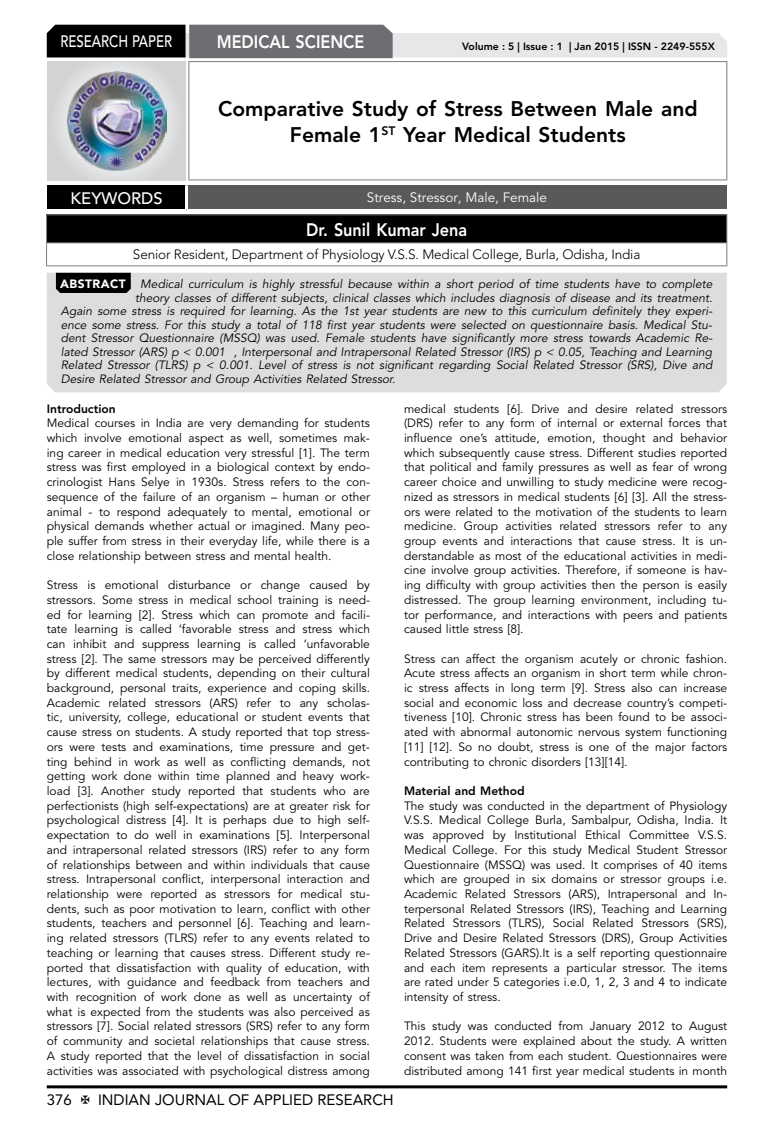
<style>
.page{position:relative;width:774px;height:1136px;background:#fff}
.page>*{position:absolute;margin:0;border:0;box-sizing:border-box;transform-origin:0 0}
.t1{font:800 21px/26.2px "Avenir LT Std";color:#000;text-align:center}
.t2{font:800 18px "Avenir LT Std";color:#fff;scale:.9 1}
.t3{font:500 16.5px "Avenir LT Std";color:#fff;scale:.8 1}
.t4{font:500 16.5px "Avenir LT Std";color:#fff}
.t5{font:15px "Avenir LT Std";color:#000}
.t6{font:300 13.5px "Avenir LT Std";letter-spacing:-.01em;color:#000}
.t7{font:13.5px "Avenir LT Std";color:#fff}
.t8{font:12px/14.7px "Avenir LT Std";color:#000;text-align:justify}
.t9{font:italic 12px "Avenir LT Std";color:#000}
.t10{font:800 12px "Avenir LT Std";color:#000}
.t11{font:800 10.5px "Avenir LT Std";color:#000}
.s1{font-weight:900;font-style:normal;color:#fff}
</style>
<div class="page">
<hr style="left:47px;top:1085px;width:680px;height:3px;background:#000">
<div style="left:48px;top:62px;width:137px;height:118px;background:linear-gradient(to right,#d9dadb,#d9dadb)"></div>
<img style="left:68px;top:71px;width:99px;height:100px">
<svg style="left:47px;top:25px;width:680px;height:33px;background:#979899"></svg>
<hr style="left:188px;top:61px;width:539px;height:1px;background:#808285">
<hr style="left:188px;top:62px;width:1px;height:117px;background:#808285">
<hr style="left:726px;top:62px;width:1px;height:117px;background:#808285">
<hr style="left:188px;top:179px;width:539px;height:1px;background:#808285">
<div style="left:47px;top:215px;width:680px;height:28px;background:#000"></div>
<hr style="left:46px;top:214px;width:681px;height:1px;background:#808285">
<hr style="left:46px;top:242px;width:681px;height:1px;background:#808285">
<svg style="left:46px;top:215px;width:1px;height:50px"></svg>
<svg style="left:726px;top:215px;width:1px;height:50px"></svg>
<hr style="left:46px;top:265px;width:681px;height:1px;background:#808285">
<div style="left:47px;top:185px;width:139px;height:25px;background:#000"></div>
<div style="left:186px;top:185px;width:541px;height:25px;background:#58595b"></div>
<hr style="left:185px;top:185px;width:3px;height:24px;background:#fff">
<hr style="left:47px;top:209px;width:139px;height:3px;background:#fff">
<hr style="left:186px;top:209px;width:541px;height:3px;background:#fff">
<div style="left:47px;top:273px;width:680px;height:119px;background:#dcddde"></div>
<svg style="left:56px;top:273px;width:75px;height:20px"></svg>
<h3 class="t3" style="left:60px;top:32px;width:139px">RESEARCH PAPER</h3>
<h2 class="t2" style="left:217px;top:31px;width:165px">MEDICAL SCIENCE</h2>
<p class="t11" style="left:462px;top:41px;width:254px">Volume : 5 | Issue : 1 | Jan 2015 | ISSN - 2249-555X</p>
<h1 class="t1" style="left:218px;top:95px;width:481px">Comparative Study of Stress Between Male and<br>Female 1<sup>ST</sup> Year Medical Students</h1>
<h3 class="t4" style="left:71px;top:189px;width:94px">KEYWORDS</h3>
<p class="t7" style="left:367px;top:189px;width:181px">Stress, Stressor, Male, Female</p>
<h2 class="t2" style="left:306px;top:219px;width:180px">Dr. Sunil Kumar Jena</h2>
<p class="t6" style="left:133px;top:247px;width:509px">Senior Resident, Department of Physiology V.S.S. Medical College, Burla, Odisha, India</p>
<p class="t9" style="left:60px;top:277px;width:654px"><span class="s1">ABSTRACT</span> Medical curriculum is highly stressful because within a short period of time students have to complete</p>
<p class="t9" style="left:135px;top:290px;width:579px">theory classes of different subjects, clinical classes which includes diagnosis of disease and its treatment.</p>
<p class="t9" style="left:61px;top:304px;width:653px">Again some stress is required for learning. As the 1st year students are new to this curriculum definitely they experi-</p>
<p class="t9" style="left:61px;top:317px;width:653px">ence some stress. For this study a total of 118 first year students were selected on questionnaire basis. Medical Stu-</p>
<p class="t9" style="left:61px;top:331px;width:653px">dent Stressor Questionnaire (MSSQ) was used. Female students have significantly more stress towards Academic Re-</p>
<p class="t9" style="left:61px;top:344px;width:653px">lated Stressor (ARS) p &lt; 0.001 , Interpersonal and Intrapersonal Related Stressor (IRS) p &lt; 0.05, Teaching and Learning</p>
<p class="t9" style="left:61px;top:358px;width:653px">Related Stressor (TLRS) p &lt; 0.001. Level of stress is not significant regarding Social Related Stressor (SRS), Dive and</p>
<p class="t9" style="left:61px;top:371px;width:336px">Desire Related Stressor and Group Activities Related Stressor.</p>
<p class="t10" style="left:47px;top:401px;width:70px">Introduction</p>
<p class="t8" style="left:47px;top:416px;width:325px">Medical courses in India are very demanding for students which involve emotional aspect as well, sometimes mak&shy;ing career in medical education very stressful [1]. The term stress was first employed in a biological context by endo&shy;crinologist Hans Selye in 1930s. Stress refers to the con&shy;sequence of the failure of an organism – human or other animal - to respond adequately to mental, emotional or physical demands whether actual or imagined. Many peo&shy;ple suffer from stress in their everyday life, while there is a close relationship between stress and mental health.</p>
<p class="t8" style="left:47px;top:578px;width:325px">Stress is emotional disturbance or change caused by stressors. Some stress in medical school training is need&shy;ed for learning [2]. Stress which can promote and facili&shy;tate learning is called ‘favorable stress and stress which can inhibit and suppress learning is called ‘unfavorable stress [2]. The same stressors may be perceived differently by different medical students, depending on their cultural background, personal traits, experience and coping skills.<br>Academic related stressors (ARS) refer to any scholas&shy;tic, university, college, educational or student events that cause stress on students. A study reported that top stress&shy;ors were tests and examinations, time pressure and get&shy;ting behind in work as well as conflicting demands, not getting work done within time planned and heavy work&shy;load [3]. Another study reported that students who are perfectionists (high self-expectations) are at greater risk for psychological distress [4]. It is perhaps due to high self&shy;expectation to do well in examinations [5]. Interpersonal and intrapersonal related stressors (IRS) refer to any form of relationships between and within individuals that cause stress. Intrapersonal conflict, interpersonal interaction and relationship were reported as stressors for medical stu&shy;dents, such as poor motivation to learn, conflict with other students, teachers and personnel [6]. Teaching and learn&shy;ing related stressors (TLRS) refer to any events related to teaching or learning that causes stress. Different study re&shy;ported that dissatisfaction with quality of education, with lectures, with guidance and feedback from teachers and with recognition of work done as well as uncertainty of what is expected from the students was also perceived as stressors [7]. Social related stressors (SRS) refer to any form of community and societal relationships that cause stress.<br>A study reported that the level of dissatisfaction in social activities was associated with psychological distress among</p>
<p class="t8" style="left:404px;top:401px;width:325px">medical students [6]. Drive and desire related stressors (DRS) refer to any form of internal or external forces that influence one’s attitude, emotion, thought and behavior which subsequently cause stress. Different studies reported that political and family pressures as well as fear of wrong career choice and unwilling to study medicine were recog&shy;nized as stressors in medical students [6] [3]. All the stress&shy;ors were related to the motivation of the students to learn medicine. Group activities related stressors refer to any group events and interactions that cause stress. It is un&shy;derstandable as most of the educational activities in medi&shy;cine involve group activities. Therefore, if someone is hav&shy;ing difficulty with group activities then the person is easily distressed. The group learning environment, including tu&shy;tor performance, and interactions with peers and patients caused little stress [8].</p>
<p class="t8" style="left:404px;top:651px;width:325px">Stress can affect the organism acutely or chronic fashion.<br>Acute stress affects an organism in short term while chron&shy;ic stress affects in long term [9]. Stress also can increase social and economic loss and decrease country’s competi&shy;tiveness [10]. Chronic stress has been found to be associ&shy;ated with abnormal autonomic nervous system functioning [11] [12]. So no doubt, stress is one of the major factors contributing to chronic disorders [13][14].</p>
<p class="t10" style="left:404px;top:783px;width:122px">Material and Method</p>
<p class="t8" style="left:404px;top:798px;width:325px">The study was conducted in the department of Physiology V.S.S. Medical College Burla, Sambalpur, Odisha, India. It was approved by Institutional Ethical Committee V.S.S.<br>Medical College. For this study Medical Student Stressor Questionnaire (MSSQ) was used. It comprises of 40 items which are grouped in six domains or stressor groups i.e.<br>Academic Related Stressors (ARS), Intrapersonal and In&shy;terpersonal Related Stressors (IRS), Teaching and Learning Related Stressors (TLRS), Social Related Stressors (SRS), Drive and Desire Related Stressors (DRS), Group Activities Related Stressors (GARS).It is a self reporting questionnaire and each item represents a particular stressor. The items are rated under 5 categories i.e.0, 1, 2, 3 and 4 to indicate intensity of stress.</p>
<p class="t8" style="left:404px;top:1019px;width:325px">This study was conducted from January 2012 to August 2012. Students were explained about the study. A written consent was taken from each student. Questionnaires were distributed among 141 first year medical students in month</p>
<p class="t5" style="left:47px;top:1090px;width:27px">376</p>
<p class="t5" style="left:98px;top:1090px;width:297px">INDIAN JOURNAL OF APPLIED RESEARCH</p>
</div>
